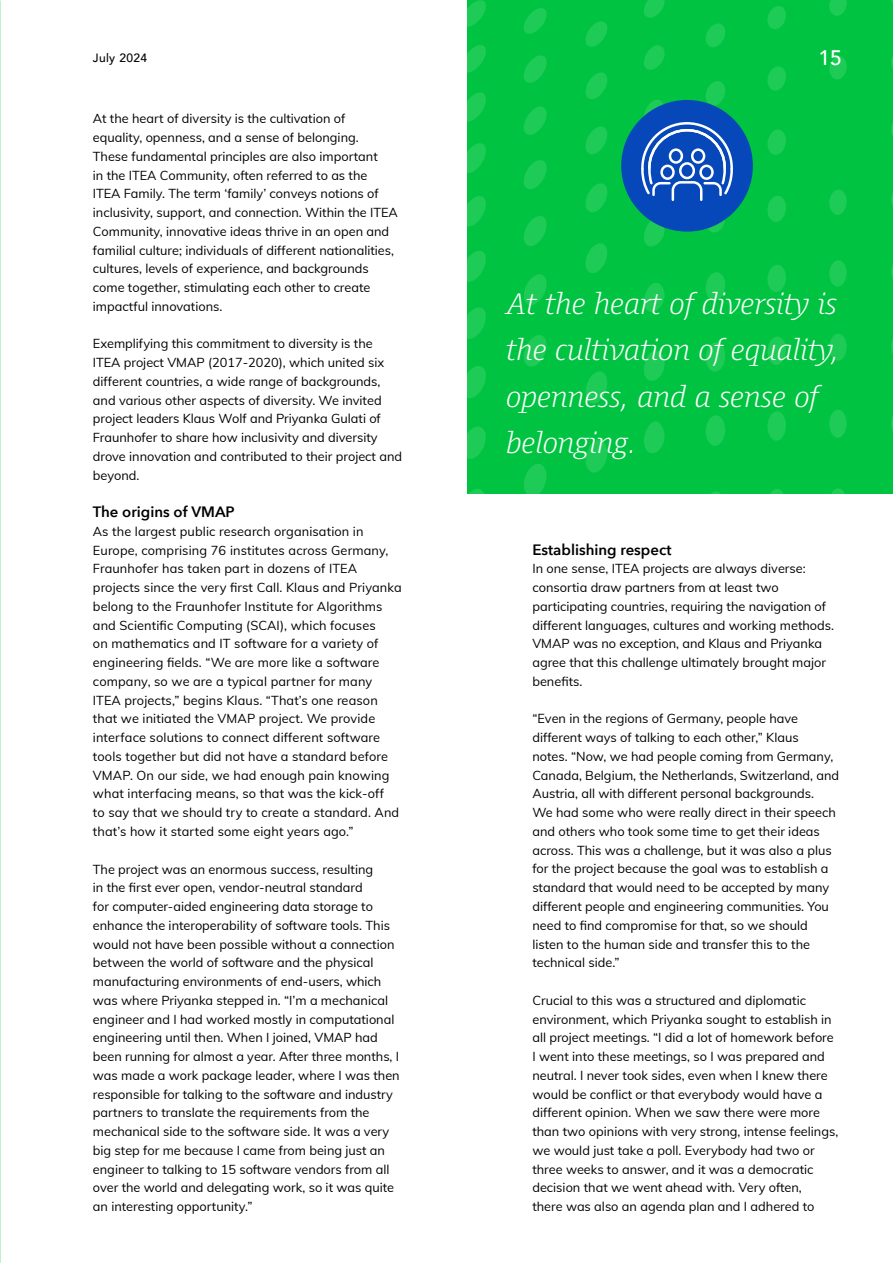
<style>
.page{position:relative;width:893px;height:1263px;background:#fff}
.page>*{position:absolute;margin:0;border:0;box-sizing:border-box;transform-origin:0 0}
.t1{font:italic 300 30.6px/46.5px "Harrison Serif Pro";color:#fff}
.t2{font:500 21px "Avenir";color:#fff}
.t3{font:600 15px "Avenir Next";color:#000}
.t4{font:12.75px/18.8px "Muli";color:#000}
.t5{font:500 12px "Avenir";letter-spacing:.03em;color:#000}
</style>
<div class="page">
<div style="left:468px;top:0;width:425px;height:493px;background:#00c441"></div>
<svg style="left:644px;top:0;width:21px;height:18px"></svg>
<svg style="left:706px;top:23px;width:19px;height:24px"></svg>
<svg style="left:644px;top:45px;width:21px;height:25px"></svg>
<svg style="left:829px;top:0;width:18px;height:16px"></svg>
<svg style="left:767px;top:6px;width:19px;height:23px"></svg>
<svg style="left:829px;top:56px;width:18px;height:24px"></svg>
<svg style="left:891px;top:56px;width:2px;height:13px"></svg>
<svg style="left:767px;top:66px;width:19px;height:25px"></svg>
<svg style="left:891px;top:123px;width:2px;height:13px"></svg>
<svg style="left:767px;top:130px;width:19px;height:25px"></svg>
<div style="left:829px;top:189px;width:18px;height:26px;background:#1fcb57;border-radius:50%"></div>
<svg style="left:891px;top:193px;width:2px;height:14px"></svg>
<svg style="left:767px;top:196px;width:19px;height:26px"></svg>
<svg style="left:706px;top:272px;width:19px;height:29px"></svg>
<svg style="left:644px;top:283px;width:20px;height:29px"></svg>
<div style="left:829px;top:260px;width:18px;height:27px;background:#1fcb57;border-radius:50%"></div>
<svg style="left:891px;top:265px;width:2px;height:14px"></svg>
<svg style="left:767px;top:265px;width:19px;height:27px"></svg>
<svg style="left:706px;top:342px;width:19px;height:30px"></svg>
<svg style="left:644px;top:350px;width:20px;height:31px"></svg>
<div style="left:829px;top:334px;width:18px;height:27px;background:#1fcb57;border-radius:50%"></div>
<svg style="left:891px;top:339px;width:2px;height:15px"></svg>
<div style="left:767px;top:336px;width:19px;height:29px;background:#1fcb57;border-radius:50%"></div>
<svg style="left:706px;top:415px;width:19px;height:31px"></svg>
<svg style="left:644px;top:421px;width:21px;height:32px"></svg>
<div style="left:829px;top:410px;width:18px;height:28px;background:#1fcb57;border-radius:50%"></div>
<svg style="left:891px;top:416px;width:2px;height:15px"></svg>
<svg style="left:767px;top:411px;width:19px;height:30px"></svg>
<svg style="left:832px;top:488px;width:12px;height:5px"></svg>
<svg style="left:771px;top:489px;width:12px;height:4px"></svg>
<svg style="left:468px;top:0;width:18px;height:27px"></svg>
<svg style="left:524px;top:8px;width:23px;height:26px"></svg>
<svg style="left:468px;top:45px;width:18px;height:28px"></svg>
<svg style="left:585px;top:21px;width:22px;height:26px"></svg>
<svg style="left:524px;top:55px;width:23px;height:28px"></svg>
<svg style="left:468px;top:92px;width:18px;height:30px"></svg>
<svg style="left:585px;top:72px;width:22px;height:27px"></svg>
<svg style="left:524px;top:106px;width:23px;height:29px"></svg>
<svg style="left:468px;top:143px;width:18px;height:30px"></svg>
<svg style="left:585px;top:126px;width:22px;height:28px"></svg>
<svg style="left:524px;top:160px;width:23px;height:29px"></svg>
<svg style="left:468px;top:196px;width:18px;height:31px"></svg>
<svg style="left:585px;top:183px;width:22px;height:29px"></svg>
<svg style="left:524px;top:216px;width:23px;height:30px"></svg>
<svg style="left:468px;top:251px;width:18px;height:31px"></svg>
<svg style="left:585px;top:243px;width:22px;height:30px"></svg>
<svg style="left:524px;top:274px;width:23px;height:31px"></svg>
<svg style="left:468px;top:307px;width:18px;height:32px"></svg>
<svg style="left:524px;top:335px;width:23px;height:32px"></svg>
<svg style="left:468px;top:366px;width:18px;height:32px"></svg>
<svg style="left:585px;top:371px;width:22px;height:32px"></svg>
<svg style="left:468px;top:426px;width:18px;height:33px"></svg>
<svg style="left:585px;top:440px;width:23px;height:33px"></svg>
<svg style="left:524px;top:464px;width:23px;height:29px"></svg>
<svg style="left:470px;top:489px;width:14px;height:4px"></svg>
<div style="left:621px;top:100px;width:132px;height:132px;background:#0648b9;border-radius:50%"></div>
<svg style="left:640px;top:81px;width:94px;height:166px"></svg>
<p class="t5" style="left:93px;top:47px;width:56px">July 2024</p>
<h2 class="t2" style="left:819px;top:39px;width:25px">15</h2>
<p class="t4" style="left:93px;top:109px;width:306px">At the heart of diversity is the cultivation of equality, openness, and a sense of belonging.<br>These fundamental principles are also important<br>in the ITEA Community, often referred to as the ITEA Family. The term ‘family’ conveys notions of inclusivity, support, and connection. Within the ITEA Community, innovative ideas thrive in an open and familial culture; individuals of different nationalities, cultures, levels of experience, and backgrounds come together, stimulating each other to create impactful innovations.</p>
<p class="t4" style="left:93px;top:334px;width:311px">Exemplifying this commitment to diversity is the ITEA project VMAP (2017-2020), which united six different countries, a wide range of backgrounds, and various other aspects of diversity. We invited project leaders Klaus Wolf and Priyanka Gulati of Fraunhofer to share how inclusivity and diversity drove innovation and contributed to their project and beyond.</p>
<p class="t3" style="left:93px;top:499px;width:143px">The origins of VMAP</p>
<p class="t4" style="left:93px;top:521px;width:310px">As the largest public research organisation in Europe, comprising 76 institutes across Germany, Fraunhofer has taken part in dozens of ITEA projects since the very first Call. Klaus and Priyanka belong to the Fraunhofer Institute for Algorithms and Scientific Computing (SCAI), which focuses<br>on mathematics and IT software for a variety of engineering fields. “We are more like a software company, so we are a typical partner for many ITEA projects,” begins Klaus. “That’s one reason that we initiated the VMAP project. We provide interface solutions to connect different software tools together but did not have a standard before VMAP. On our side, we had enough pain knowing what interfacing means, so that was the kick-off<br>to say that we should try to create a standard. And that’s how it started some eight years ago.”</p>
<p class="t4" style="left:93px;top:859px;width:308px">The project was an enormous success, resulting<br>in the first ever open, vendor-neutral standard<br>for computer-aided engineering data storage to enhance the interoperability of software tools. This would not have been possible without a connection between the world of software and the physical manufacturing environments of end-users, which was where Priyanka stepped in. “I’m a mechanical engineer and I had worked mostly in computational engineering until then. When I joined, VMAP had been running for almost a year. After three months, I was made a work package leader, where I was then responsible for talking to the software and industry partners to translate the requirements from the mechanical side to the software side. It was a very big step for me because I came from being just an engineer to talking to 15 software vendors from all over the world and delegating work, so it was quite an interesting opportunity.”</p>
<h1 class="t1" style="left:506px;top:278px;width:335px">At the heart of diversity is the cultivation of equality, openness, and a sense of belonging.</h1>
<p class="t3" style="left:532px;top:536px;width:141px">Establishing respect</p>
<p class="t4" style="left:532px;top:559px;width:303px">In one sense, ITEA projects are always diverse: consortia draw partners from at least two participating countries, requiring the navigation of different languages, cultures and working methods.<br>VMAP was no exception, and Klaus and Priyanka agree that this challenge ultimately brought major benefits.</p>
<p class="t4" style="left:532px;top:709px;width:308px">“Even in the regions of Germany, people have different ways of talking to each other,” Klaus<br>notes. “Now, we had people coming from Germany, Canada, Belgium, the Netherlands, Switzerland, and Austria, all with different personal backgrounds.<br>We had some who were really direct in their speech and others who took some time to get their ideas across. This was a challenge, but it was also a plus for the project because the goal was to establish a standard that would need to be accepted by many different people and engineering communities. You need to find compromise for that, so we should listen to the human side and transfer this to the technical side.”</p>
<p class="t4" style="left:532px;top:990px;width:307px">Crucial to this was a structured and diplomatic environment, which Priyanka sought to establish in all project meetings. “I did a lot of homework before I went into these meetings, so I was prepared and neutral. I never took sides, even when I knew there would be conflict or that everybody would have a different opinion. When we saw there were more than two opinions with very strong, intense feelings, we would just take a poll. Everybody had two or three weeks to answer, and it was a democratic decision that we went ahead with. Very often,<br>there was also an agenda plan and I adhered to</p>
</div>
